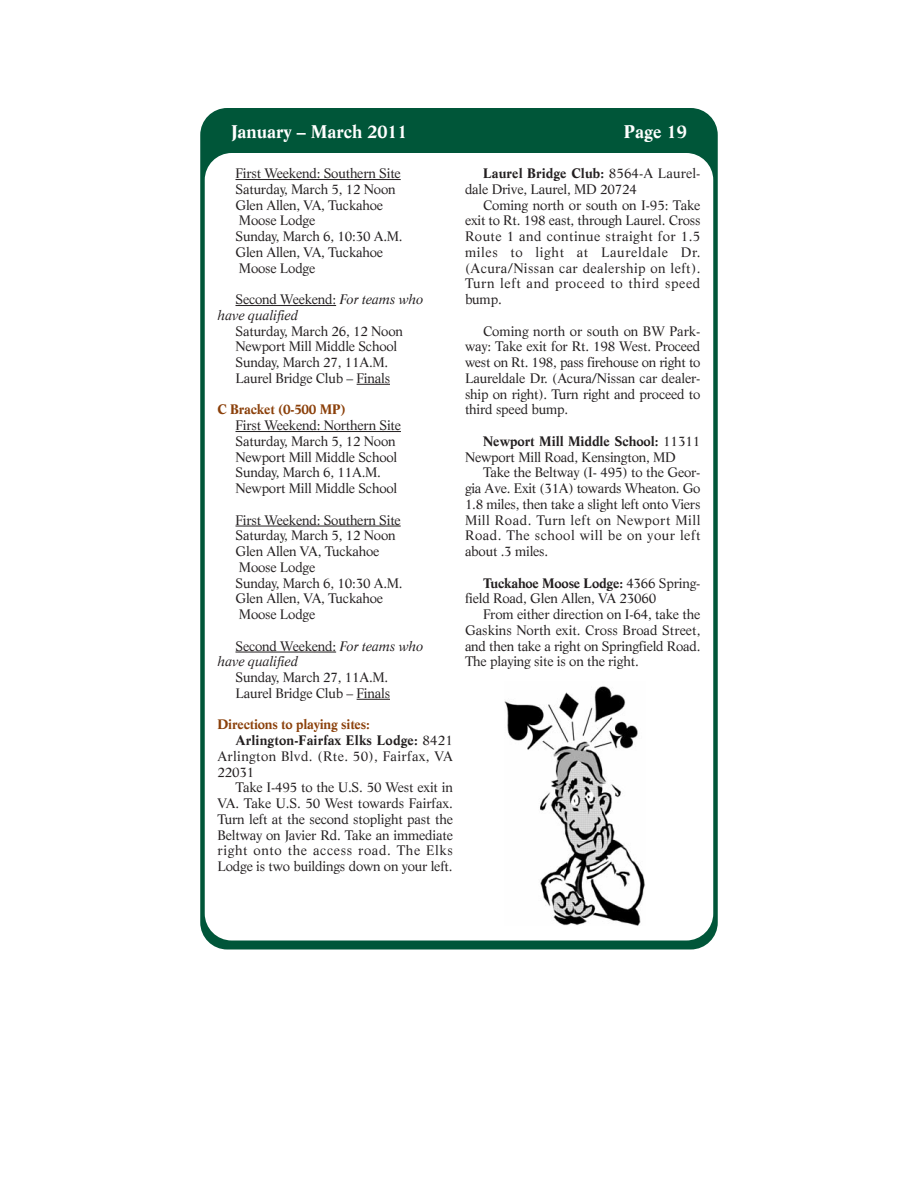
<style>
.page{position:relative;width:918px;height:1188px;background:#fff}
.page>*{position:absolute;margin:0;border:0;box-sizing:border-box;transform-origin:0 0}
.t1{font:700 18px "Life";color:#fff}
.t2{font:13.5px/15.8px "Life";letter-spacing:-.015em;color:#231f20}
.t3{font:italic 13.5px/15.8px "Life";letter-spacing:-.015em;color:#231f20}
.t4{font:700 13.5px "Life";letter-spacing:-.015em;color:#8b400a}
.t5{font:13.5px "Life";letter-spacing:.025em;color:#231f20}
.t6{font:700 13.5px "Life";letter-spacing:.01em;color:#231f20}
.t7{font:13.5px "Life";letter-spacing:.045em;color:#231f20}
.s1{font-style:normal}
.s2{font-weight:400}
.s3{font-weight:700}
</style>
<div class="page">
<div style="left:200px;top:108px;width:518px;height:842px;background:#005639;border-radius:27px"></div>
<div style="left:205px;top:153px;width:508px;height:787px;background:#fff;border-radius:27px"></div>
<hr style="left:236px;top:179px;width:165px;height:1px;background:#231f20">
<hr style="left:236px;top:305px;width:100px;height:1px;background:#231f20">
<hr style="left:357px;top:384px;width:33px;height:1px;background:#231f20">
<hr style="left:236px;top:431px;width:165px;height:1px;background:#231f20">
<hr style="left:236px;top:526px;width:165px;height:1px;background:#231f20">
<hr style="left:236px;top:652px;width:100px;height:1px;background:#231f20">
<hr style="left:357px;top:699px;width:33px;height:1px;background:#231f20">
<img style="left:504px;top:686px;width:141px;height:239px">
<h1 class="t1" style="left:231px;top:125px;width:178px">January – March 2011</h1>
<h1 class="t1" style="left:624px;top:125px;width:65px">Page 19</h1>
<p class="t2" style="left:236px;top:167px;width:169px">First Weekend: Southern Site<br>Saturday, March 5, 12 Noon<br>Glen Allen, VA, Tuckahoe<br>Moose Lodge<br>Sunday, March 6, 10:30 A.M.<br>Glen Allen, VA, Tuckahoe<br>Moose Lodge</p>
<p class="t3" style="left:217px;top:293px;width:207px;text-indent:18px"><span class="s1">Second Weekend:</span> For teams who have qualified</p>
<p class="t2" style="left:235px;top:324px;width:169px">Saturday, March 26, 12 Noon<br>Newport Mill Middle School<br>Sunday, March 27, 11A.M.<br>Laurel Bridge Club – Finals</p>
<p class="t4" style="left:218px;top:404px;width:130px">C Bracket (0-500 MP)</p>
<p class="t2" style="left:236px;top:419px;width:167px">First Weekend: Northern Site<br>Saturday, March 5, 12 Noon<br>Newport Mill Middle School<br>Sunday, March 6, 11A.M.<br>Newport Mill Middle School</p>
<p class="t2" style="left:235px;top:513px;width:169px">First Weekend: Southern Site<br>Saturday, March 5, 12 Noon<br>Glen Allen VA, Tuckahoe<br>Moose Lodge<br>Sunday, March 6, 10:30 A.M.<br>Glen Allen, VA, Tuckahoe<br>Moose Lodge</p>
<p class="t3" style="left:217px;top:639px;width:207px;text-indent:18px"><span class="s1">Second Weekend:</span> For teams who have qualified</p>
<p class="t2" style="left:235px;top:671px;width:156px">Sunday, March 27, 11A.M.<br>Laurel Bridge Club – Finals</p>
<p class="t4" style="left:218px;top:719px;width:154px">Directions to playing sites:</p>
<p class="t6" style="left:236px;top:735px;width:219px">Arlington-Fairfax Elks Lodge: <span class="s2">8421</span></p>
<p class="t5" style="left:218px;top:751px;width:237px">Arlington Blvd. (Rte. 50), Fairfax, VA</p>
<p class="t2" style="left:218px;top:765px;width:38px">22031</p>
<p class="t2" style="left:235px;top:781px;width:219px">Take I-495 to the U.S. 50 West exit in</p>
<p class="t2" style="left:217px;top:797px;width:237px">VA. Take U.S. 50 West towards Fairfax.</p>
<p class="t2" style="left:218px;top:812px;width:237px">Turn left at the second stoplight past the</p>
<p class="t2" style="left:218px;top:828px;width:237px">Beltway on Javier Rd. Take an immediate</p>
<p class="t7" style="left:218px;top:845px;width:237px">right onto the access road. The Elks</p>
<p class="t2" style="left:218px;top:860px;width:237px">Lodge is two buildings down on your left.</p>
<p class="t2" style="left:465px;top:167px;width:237px;text-indent:18px"><span class="s3">Laurel Bridge Club:</span> 8564-A Laurel&shy;dale Drive, Laurel, MD 20724</p>
<p class="t2" style="left:465px;top:198px;width:237px;text-align:justify;text-indent:18px">Coming north or south on I-95: Take exit to Rt. 198 east, through Laurel. Cross Route 1 and continue straight for 1.5 miles to light at Laureldale Dr. (Acura/Nissan car dealership on left).<br>Turn left and proceed to third speed bump.</p>
<p class="t2" style="left:465px;top:324px;width:237px;text-align:justify;text-indent:18px">Coming north or south on BW Park&shy;way: Take exit for Rt. 198 West. Proceed west on Rt. 198, pass firehouse on right to Laureldale Dr. (Acura/Nissan car dealer&shy;ship on right). Turn right and proceed to third speed bump.</p>
<p class="t2" style="left:465px;top:434px;width:237px;text-indent:18px"><span class="s3">Newport Mill Middle School:</span> 11311<br>Newport Mill Road, Kensington, MD</p>
<p class="t2" style="left:465px;top:466px;width:237px;text-align:justify;text-indent:18px">Take the Beltway (I- 495) to the Geor&shy;gia Ave. Exit (31A) towards Wheaton. Go 1.8 miles, then take a slight left onto Viers Mill Road. Turn left on Newport Mill Road. The school will be on your left about .3 miles.</p>
<p class="t2" style="left:465px;top:576px;width:237px;text-indent:18px"><span class="s3">Tuckahoe Moose Lodge:</span> 4366 Spring&shy;field Road, Glen Allen, VA 23060</p>
<p class="t2" style="left:465px;top:608px;width:237px;text-align:justify;text-indent:18px">From either direction on I-64, take the Gaskins North exit. Cross Broad Street, and then take a right on Springfield Road.<br>The playing site is on the right.</p>
</div>
